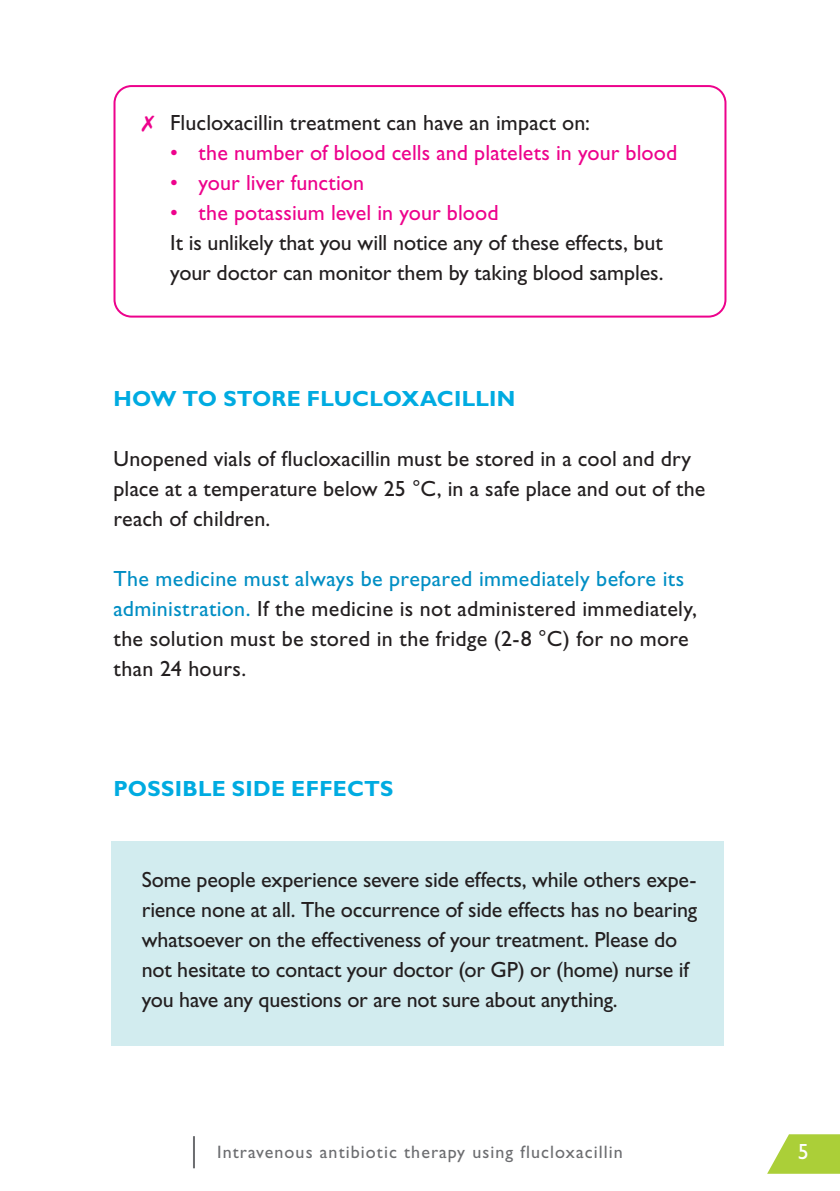
<style>
.page{position:relative;width:840px;height:1191px;background:#fff}
.page>*{position:absolute;margin:0;border:0;box-sizing:border-box;transform-origin:0 0}
.t1{font:22px/30px "Gill Sans Std";color:#231f20}
.t2{font:22px "Gill Sans Std";letter-spacing:.005em;color:#ed028c}
.t3{font:700 22px "Gill Sans Std";letter-spacing:.01em;color:#00abe1}
.t4{font:22px "Gill Sans Std";color:#fff}
.t5{font:18px "Gill Sans Std";letter-spacing:.06em;color:#6c6d70}
.s1{color:#ed028c}
.s2{color:#008ec4}
</style>
<div class="page">
<svg style="left:767px;top:1134px;width:72px;height:39px"></svg>
<hr style="left:193px;top:1136px;width:2px;height:32px;background:#6c6d70">
<div style="left:111px;top:841px;width:613px;height:204px;background:#d2ecef"></div>
<div style="left:113px;top:85px;width:613px;height:232px;border:2px solid #ed028c;border-radius:17px"></div>
<p class="t1" style="left:142px;top:108px;width:449px"><span class="s1">✗</span> Flucloxacillin treatment can have an impact on:</p>
<p class="t2" style="left:170px;top:140px;width:508px">• the number of blood cells and platelets in your blood</p>
<p class="t2" style="left:170px;top:170px;width:195px">• your liver function</p>
<p class="t2" style="left:170px;top:200px;width:329px">• the potassium level in your blood</p>
<p class="t1" style="left:170px;top:228px;width:494px">It is unlikely that you will notice any of these effects, but your doctor can monitor them by taking blood samples.</p>
<p class="t3" style="left:113px;top:386px;width:403px">HOW TO STORE FLUCLOXACILLIN</p>
<p class="t1" style="left:113px;top:444px;width:593px">Unopened vials of flucloxacillin must be stored in a cool and dry place at a temperature below 25 °C, in a safe place and out of the reach of children.</p>
<p class="t1" style="left:113px;top:564px;width:584px"><span class="s2">The medicine must always be prepared immediately before its administration.</span> If the medicine is not administered immediately, the solution must be stored in the fridge (2-8 °C) for no more than 24 hours.</p>
<p class="t3" style="left:113px;top:776px;width:281px">POSSIBLE SIDE EFFECTS</p>
<p class="t1" style="left:142px;top:864px;width:556px">Some people experience severe side effects, while others expe&shy;rience none at all. The occurrence of side effects has no bearing whatsoever on the effectiveness of your treatment. Please do not hesitate to contact your doctor (or GP) or (home) nurse if you have any questions or are not sure about anything.</p>
<p class="t5" style="left:217px;top:1141px;width:407px">Intravenous antibiotic therapy using flucloxacillin</p>
<p class="t4" style="left:797px;top:1138px;width:12px">5</p>
</div>
